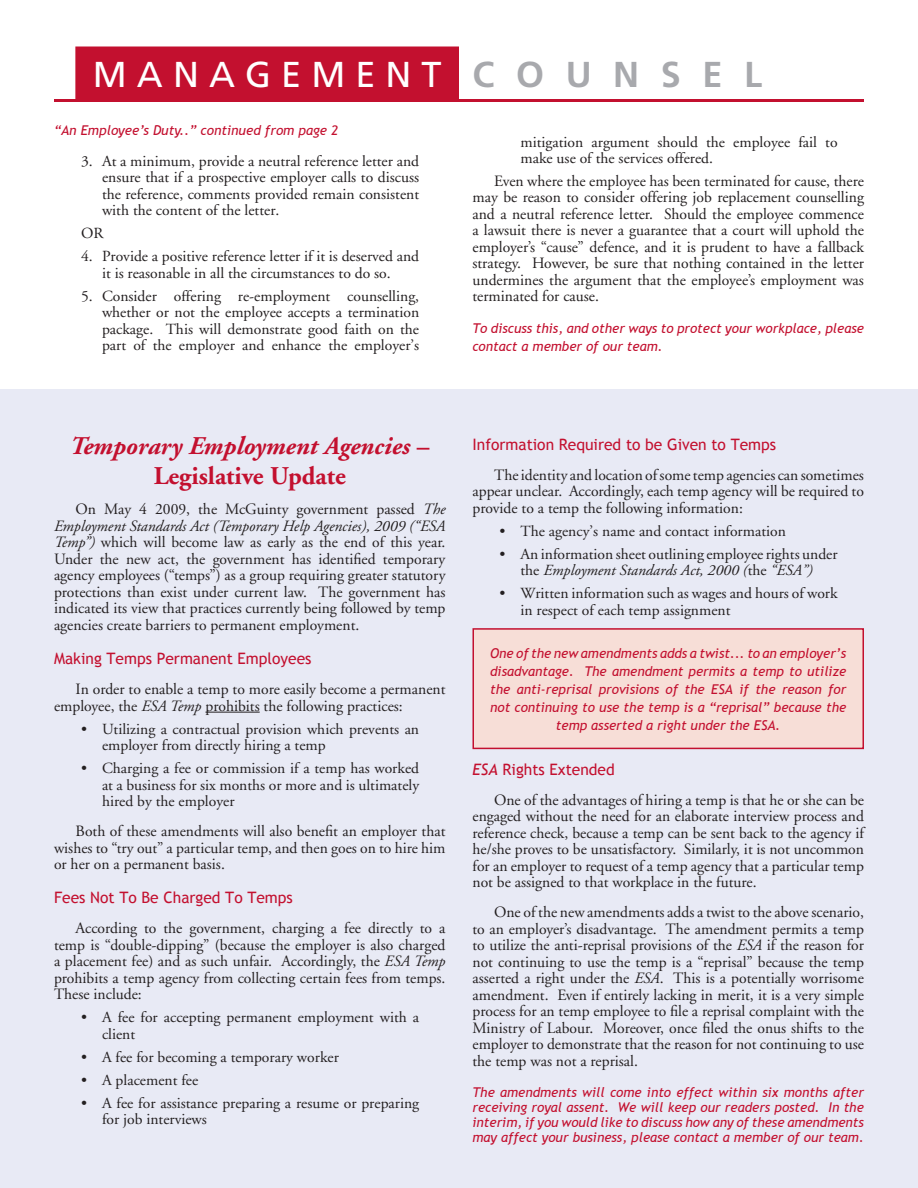
<style>
.page{position:relative;width:918px;height:1188px;background:#fff}
.page>*{position:absolute;margin:0;border:0;box-sizing:border-box;transform-origin:0 0}
.t1{font:36px "Frutiger";letter-spacing:.28em;color:#fff}
.t2{font:italic 700 25.5px/30.6px "Adobe Garamond";color:#c3102f;text-align:center}
.Main_Text{font:15.75px/16.5px "Adobe Garamond";color:#231f20;text-align:justify}
.Red_Subheading_Text{font:15.75px "Trebuchet MS";color:#c3102f}
.Main_Subheading_Text{font:15.45px/16.5px "Adobe Garamond";color:#231f20}
.Red_Subheading_Text-2{font:italic 13.5px/18px "Trebuchet MS";color:#c3102f;text-align:justify}
.s1{font-weight:700;color:#a8a9ad}
.s2{font-style:normal}
.s3{font-style:italic}
</style>
<div class="page">
<div style="left:0;top:390px;width:918px;height:798px;background:#e8eaf5"></div>
<hr style="left:205px;top:712px;width:55px;height:1px;background:#231f20">
<div style="left:75px;top:46px;width:384px;height:54px;background:#c3102f;border:3px solid #c3102f"></div>
<hr style="left:54px;top:99px;width:810px;height:3px;background:#c3102f">
<div style="left:473px;top:629px;width:390px;height:119px;background:#f7ded7"></div>
<div style="left:472px;top:628px;width:392px;height:121px;border:2px solid #c3102f"></div>
<p class="t1" style="left:93px;top:53px;width:671px">MANAGEMENT <span class="s1">C O U N S E L</span></p>
<p class="Red_Subheading_Text-2" style="left:54px;top:121px;width:286px">“An Employee’s Duty..” continued from page 2</p>
<p class="Main_Subheading_Text" style="left:102px;top:153px;width:319px;text-align:justify;text-indent:-21px">3. At a minimum, provide a neutral reference letter and ensure that if a prospective employer calls to discuss the reference, comments provided remain consistent with the content of the letter.</p>
<p class="Main_Subheading_Text" style="left:81px;top:225px;width:24px">OR</p>
<p class="Main_Subheading_Text" style="left:81px;top:248px;width:340px;text-align:center">4. Provide a positive reference letter if it is deserved and it is reasonable in all the circumstances to do so.</p>
<p class="Main_Subheading_Text" style="left:102px;top:288px;width:319px;text-align:justify;text-indent:-21px">5. Consider offering re-employment counselling, whether or not the employee accepts a termination package. This will demonstrate good faith on the part of the employer and enhance the employer’s</p>
<p class="Main_Subheading_Text" style="left:520px;top:134px;width:319px">mitigation argument should the employee fail to make use of the services offered.</p>
<p class="Main_Text" style="left:472px;top:173px;width:393px;text-indent:22px">Even where the employee has been terminated for cause, there may be reason to consider offering job replacement counselling and a neutral reference letter. Should the employee commence a lawsuit there is never a guarantee that a court will uphold the employer’s “cause” defence, and it is prudent to have a fallback strategy. However, be sure that nothing contained in the letter undermines the argument that the employee’s employment was terminated for cause.</p>
<p class="Red_Subheading_Text-2" style="left:472px;top:319px;width:393px">To discuss this, and other ways to protect your workplace, please contact a member of our team.</p>
<p class="t2" style="left:70px;top:431px;width:361px">Temporary Employment Agencies <span class="s2">–<br>Legislative Update</span></p>
<p class="Main_Text" style="left:54px;top:502px;width:393px;text-indent:22px">On May 4 2009, the McGuinty government passed <span class="s3">The Employment Standards Act (Temporary Help Agencies), 2009 (“ESA Temp”)</span> which will become law as early as the end of this year.<br>Under the new act, the government has identified temporary agency employees (“temps”) as a group requiring greater statutory protections than exist under current law. The government has indicated its view that practices currently being followed by temp agencies create barriers to permanent employment.</p>
<p class="Red_Subheading_Text" style="left:54px;top:649px;width:259px">Making Temps Permanent Employees</p>
<p class="Main_Text" style="left:54px;top:681px;width:393px;text-indent:22px">In order to enable a temp to more easily become a permanent employee, the <span class="s3">ESA Temp</span> prohibits the following practices:</p>
<p class="Main_Subheading_Text" style="left:102px;top:721px;width:319px;text-indent:-21px">• Utilizing a contractual provision which prevents an employer from directly hiring a temp</p>
<p class="Main_Subheading_Text" style="left:102px;top:760px;width:319px;text-align:justify;text-indent:-21px">• Charging a fee or commission if a temp has worked at a business for six months or more and is ultimately hired by the employer</p>
<p class="Main_Text" style="left:54px;top:823px;width:393px;text-indent:22px">Both of these amendments will also benefit an employer that wishes to “try out” a particular temp, and then goes on to hire him or her on a permanent basis.</p>
<p class="Red_Subheading_Text" style="left:54px;top:888px;width:240px">Fees Not To Be Charged To Temps</p>
<p class="Main_Text" style="left:54px;top:920px;width:393px;text-indent:22px">According to the government, charging a fee directly to a temp is “double-dipping” (because the employer is also charged a placement fee) and as such unfair. Accordingly, the <span class="s3">ESA Temp </span>prohibits a temp agency from collecting certain fees from temps.<br>These include:</p>
<p class="Main_Subheading_Text" style="left:102px;top:1009px;width:319px;text-indent:-21px">• A fee for accepting permanent employment with a client</p>
<p class="Main_Subheading_Text" style="left:81px;top:1049px;width:259px">• A fee for becoming a temporary worker</p>
<p class="Main_Subheading_Text" style="left:81px;top:1072px;width:119px">• A placement fee</p>
<p class="Main_Subheading_Text" style="left:102px;top:1095px;width:319px;text-indent:-21px">• A fee for assistance preparing a resume or preparing for job interviews</p>
<p class="Red_Subheading_Text" style="left:472px;top:435px;width:305px">Information Required to be Given to Temps</p>
<p class="Main_Text" style="left:472px;top:467px;width:393px;text-indent:22px">The identity and location of some temp agencies can sometimes appear unclear. Accordingly, each temp agency will be required to provide to a temp the following information:</p>
<p class="Main_Subheading_Text" style="left:500px;top:523px;width:288px">• The agency’s name and contact information</p>
<p class="Main_Subheading_Text" style="left:500px;top:546px;width:340px;text-align:center">• An information sheet outlining employee rights under the <span class="s3">Employment Standards Act, 2000 (</span>the <span class="s3">“ESA”)</span></p>
<p class="Main_Subheading_Text" style="left:520px;top:586px;width:319px;text-indent:-21px">• Written information such as wages and hours of work in respect of each temp assignment</p>
<p class="Red_Subheading_Text-2" style="left:490px;top:644px;width:358px;text-align:center">One of the new amendments adds a twist... to an employer’s disadvantage. The amendment permits a temp to utilize the anti-reprisal provisions of the ESA if the reason for not continuing to use the temp is a “reprisal” because the temp asserted a right under the ESA.</p>
<p class="Red_Subheading_Text" style="left:472px;top:760px;width:144px"><span class="s3">ESA</span> Rights Extended</p>
<p class="Main_Text" style="left:472px;top:792px;width:393px;text-indent:22px">One of the advantages of hiring a temp is that he or she can be engaged without the need for an elaborate interview process and reference check, because a temp can be sent back to the agency if he/she proves to be unsatisfactory. Similarly, it is not uncommon for an employer to request of a temp agency that a particular temp not be assigned to that workplace in the future.</p>
<p class="Main_Text" style="left:472px;top:905px;width:393px;text-indent:22px">One of the new amendments adds a twist to the above scenario, to an employer’s disadvantage. The amendment permits a temp to utilize the anti-reprisal provisions of the <span class="s3">ESA</span> if the reason for not continuing to use the temp is a “reprisal” because the temp asserted a right under the <span class="s3">ESA</span>. This is a potentially worrisome amendment. Even if entirely lacking in merit, it is a very simple process for an temp employee to file a reprisal complaint with the Ministry of Labour. Moreover, once filed the onus shifts to the employer to demonstrate that the reason for not continuing to use the temp was not a reprisal.</p>
<p class="Red_Subheading_Text-2" style="left:472px;top:1085px;width:393px;line-height:15px">The amendments will come into effect within six months after receiving royal assent. We will keep our readers posted. In the interim, if you would like to discuss how any of these amendments may affect your business, please contact a member of our team.</p>
</div>
